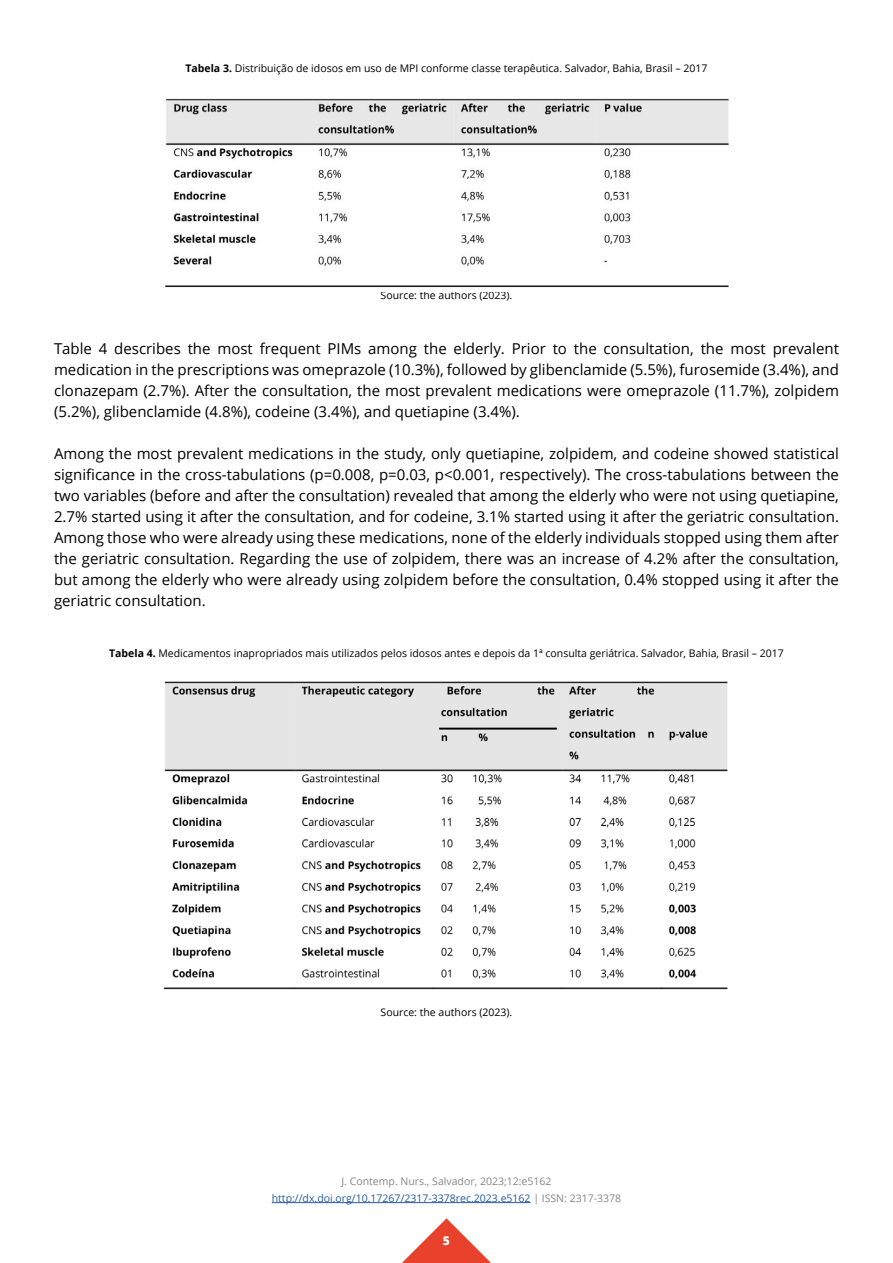
<style>
.page{position:relative;width:893px;height:1263px;background:#fff}
.page>*{position:absolute;margin:0;border:0;box-sizing:border-box;transform-origin:0 0}
.t1{font:15px/21px "Open Sans";color:#000;text-align:justify}
.t2{font:800 12px "Open Sans";color:#fff}
.t3{font:10.5px "Open Sans";color:#000}
.t4{font:10.5px/16.5px "Open Sans";color:#878787;text-align:center}
.s1{font-weight:700}
.s2{color:#275b9b}
</style>
<div class="page">
<svg style="left:402px;top:1218px;width:89px;height:45px"></svg>
<hr style="left:272px;top:1202px;width:259px;height:1px;background:#275b9b">
<img style="left:165px;top:98px;width:564px;height:190px">
<img style="left:164px;top:681px;width:564px;height:309px">
<p class="t3" style="left:185px;top:61px;width:523px"><span class="s1">Tabela 3.</span> Distribuição de idosos em uso de MPI conforme classe terapêutica. Salvador, Bahia, Brasil – 2017</p>
<p class="t3" style="left:381px;top:288px;width:133px">Source: the authors (2023).</p>
<p class="t1" style="left:54px;top:337px;width:786px">Table 4 describes the most frequent PIMs among the elderly. Prior to the consultation, the most prevalent medication in the prescriptions was omeprazole (10.3%), followed by glibenclamide (5.5%), furosemide (3.4%), and clonazepam (2.7%). After the consultation, the most prevalent medications were omeprazole (11.7%), zolpidem (5.2%), glibenclamide (4.8%), codeine (3.4%), and quetiapine (3.4%).</p>
<p class="t1" style="left:54px;top:442px;width:786px">Among the most prevalent medications in the study, only quetiapine, zolpidem, and codeine showed statistical significance in the cross-tabulations (p=0.008, p=0.03, p&lt;0.001, respectively). The cross-tabulations between the two variables (before and after the consultation) revealed that among the elderly who were not using quetiapine, 2.7% started using it after the consultation, and for codeine, 3.1% started using it after the geriatric consultation.<br>Among those who were already using these medications, none of the elderly individuals stopped using them after the geriatric consultation. Regarding the use of zolpidem, there was an increase of 4.2% after the consultation, but among the elderly who were already using zolpidem before the consultation, 0.4% stopped using it after the geriatric consultation.</p>
<p class="t3" style="left:109px;top:646px;width:676px"><span class="s1">Tabela 4.</span> Medicamentos inapropriados mais utilizados pelos idosos antes e depois da 1ª consulta geriátrica. Salvador, Bahia, Brasil – 2017</p>
<p class="t3" style="left:381px;top:1005px;width:133px">Source: the authors (2023).</p>
<p class="t4" style="left:272px;top:1173px;width:351px">J. Contemp. Nurs., Salvador, 2023;12:e5162 <span class="s2">http://dx.doi.org/10.17267/2317-3378rec.2023.e5162</span> | ISSN: 2317-3378</p>
<p class="t2" style="left:443px;top:1232px;width:9px">5</p>
</div>
